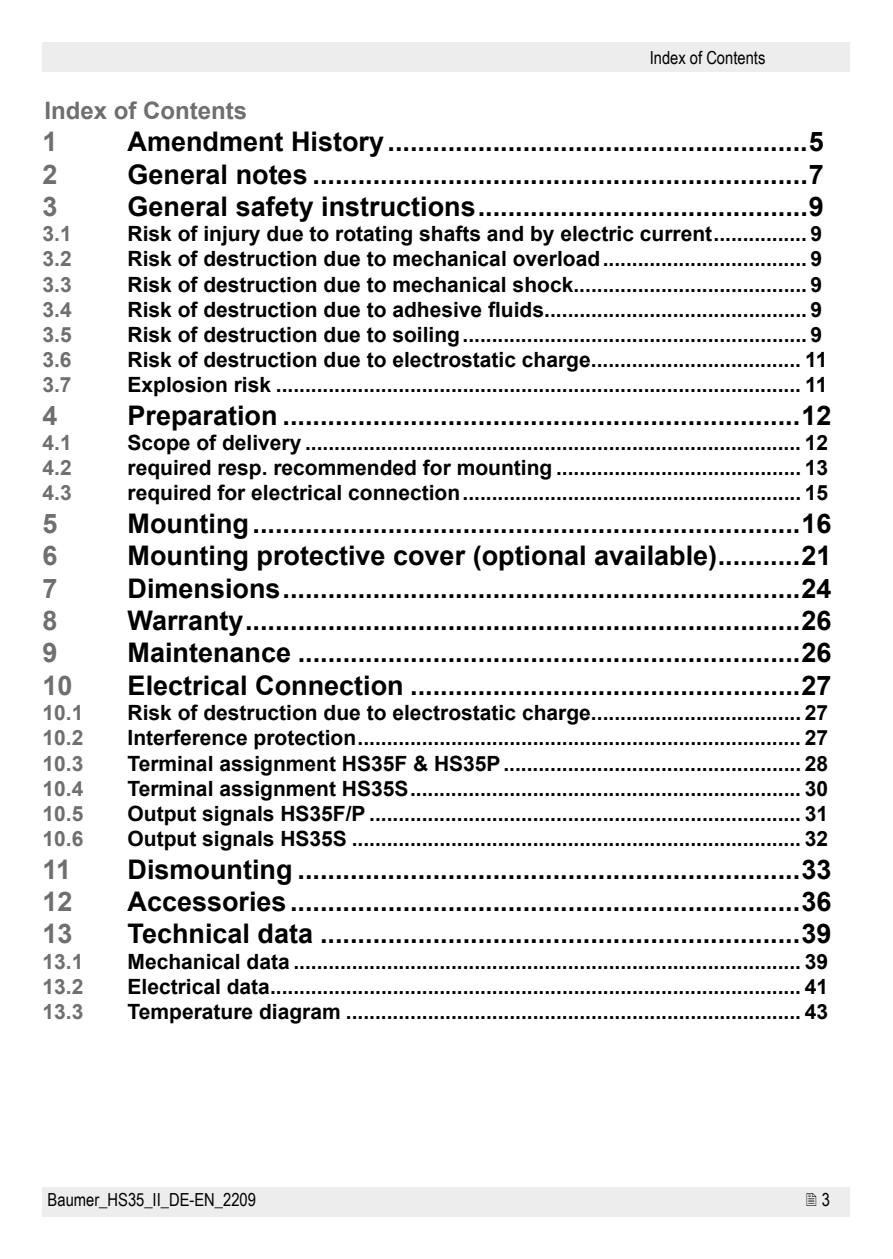
<style>
.page{position:relative;width:893px;height:1259px;background:#fff}
.page>*{position:absolute;margin:0;border:0;box-sizing:border-box;transform-origin:0 0}
.t1{font:700 27px "Arial";color:#000}
.t2{font:700 27px "Arial";color:#706f6f}
.t3{font:700 24px "Arial";color:#706f6f}
.t4{font:700 21px "Arial";color:#000}
.t5{font:700 21px "Arial";color:#706f6f}
.t6{font:18px "Arial Narrow";color:#000}
</style>
<div class="page">
<div style="left:43px;top:43px;width:807px;height:29px;background:#ededee"></div>
<div style="left:43px;top:1187px;width:807px;height:29px;background:#ededee"></div>
<p class="t6" style="left:650px;top:44px;width:117px">Index of Contents</p>
<p class="t3" style="left:44px;top:93px;width:204px">Index of Contents</p>
<p class="t2" style="left:43px;top:123px;width:17px">1</p>
<p class="t1" style="left:128px;top:123px;width:698px">Amendment History........................................................5</p>
<p class="t2" style="left:43px;top:155px;width:17px">2</p>
<p class="t1" style="left:128px;top:155px;width:698px">General notes ..................................................................7</p>
<p class="t2" style="left:43px;top:187px;width:17px">3</p>
<p class="t1" style="left:128px;top:187px;width:698px">General safety instructions............................................9</p>
<p class="t5" style="left:43px;top:219px;width:31px">3.1</p>
<p class="t4" style="left:128px;top:219px;width:696px">Risk of injury due to rotating shafts and by electric current................ 9</p>
<p class="t5" style="left:43px;top:244px;width:31px">3.2</p>
<p class="t4" style="left:128px;top:244px;width:696px">Risk of destruction due to mechanical overload................................... 9</p>
<p class="t5" style="left:42px;top:269px;width:31px">3.3</p>
<p class="t4" style="left:128px;top:269px;width:696px">Risk of destruction due to mechanical shock........................................ 9</p>
<p class="t5" style="left:42px;top:294px;width:31px">3.4</p>
<p class="t4" style="left:128px;top:294px;width:696px">Risk of destruction due to adhesive fluids............................................. 9</p>
<p class="t5" style="left:42px;top:320px;width:31px">3.5</p>
<p class="t4" style="left:128px;top:320px;width:696px">Risk of destruction due to soiling........................................................... 9</p>
<p class="t5" style="left:42px;top:345px;width:31px">3.6</p>
<p class="t4" style="left:128px;top:345px;width:701px">Risk of destruction due to electrostatic charge.................................... 11</p>
<p class="t5" style="left:42px;top:370px;width:31px">3.7</p>
<p class="t4" style="left:127px;top:370px;width:701px">Explosion risk .......................................................................................... 11</p>
<p class="t2" style="left:43px;top:396px;width:17px">4</p>
<p class="t1" style="left:128px;top:396px;width:705px">Preparation .....................................................................12</p>
<p class="t5" style="left:43px;top:428px;width:31px">4.1</p>
<p class="t4" style="left:128px;top:428px;width:702px">Scope of delivery ..................................................................................... 12</p>
<p class="t5" style="left:43px;top:453px;width:31px">4.2</p>
<p class="t4" style="left:128px;top:453px;width:702px">required resp. recommended for mounting .......................................... 13</p>
<p class="t5" style="left:43px;top:478px;width:31px">4.3</p>
<p class="t4" style="left:128px;top:478px;width:702px">required for electrical connection.......................................................... 15</p>
<p class="t2" style="left:43px;top:504px;width:17px">5</p>
<p class="t1" style="left:128px;top:504px;width:705px">Mounting.........................................................................16</p>
<p class="t2" style="left:43px;top:537px;width:17px">6</p>
<p class="t1" style="left:128px;top:537px;width:705px">Mounting protective cover (optional available)...........21</p>
<p class="t2" style="left:43px;top:569px;width:17px">7</p>
<p class="t1" style="left:128px;top:569px;width:705px">Dimensions.....................................................................24</p>
<p class="t2" style="left:43px;top:601px;width:17px">8</p>
<p class="t1" style="left:128px;top:601px;width:705px">Warranty..........................................................................26</p>
<p class="t2" style="left:43px;top:634px;width:17px">9</p>
<p class="t1" style="left:128px;top:634px;width:705px">Maintenance ...................................................................26</p>
<p class="t2" style="left:43px;top:666px;width:32px">10</p>
<p class="t1" style="left:128px;top:666px;width:705px">Electrical Connection ....................................................27</p>
<p class="t5" style="left:43px;top:698px;width:42px">10.1</p>
<p class="t4" style="left:128px;top:698px;width:702px">Risk of destruction due to electrostatic charge.................................... 27</p>
<p class="t5" style="left:43px;top:723px;width:42px">10.2</p>
<p class="t4" style="left:128px;top:723px;width:702px">Interference protection............................................................................ 27</p>
<p class="t5" style="left:42px;top:748px;width:42px">10.3</p>
<p class="t4" style="left:128px;top:748px;width:702px">Terminal assignment HS35F &amp; HS35P................................................... 28</p>
<p class="t5" style="left:42px;top:773px;width:42px">10.4</p>
<p class="t4" style="left:128px;top:773px;width:702px">Terminal assignment HS35S................................................................... 30</p>
<p class="t5" style="left:42px;top:798px;width:42px">10.5</p>
<p class="t4" style="left:128px;top:798px;width:702px">Output signals HS35F/P .......................................................................... 31</p>
<p class="t5" style="left:42px;top:824px;width:42px">10.6</p>
<p class="t4" style="left:128px;top:824px;width:702px">Output signals HS35S ............................................................................. 32</p>
<p class="t2" style="left:43px;top:850px;width:30px">11</p>
<p class="t1" style="left:128px;top:850px;width:705px">Dismounting ...................................................................33</p>
<p class="t2" style="left:42px;top:882px;width:32px">12</p>
<p class="t1" style="left:128px;top:882px;width:705px">Accessories....................................................................36</p>
<p class="t2" style="left:43px;top:915px;width:32px">13</p>
<p class="t1" style="left:128px;top:915px;width:705px">Technical data ................................................................39</p>
<p class="t5" style="left:43px;top:946px;width:42px">13.1</p>
<p class="t4" style="left:128px;top:946px;width:702px">Mechanical data ....................................................................................... 39</p>
<p class="t5" style="left:43px;top:971px;width:42px">13.2</p>
<p class="t4" style="left:128px;top:971px;width:702px">Electrical data........................................................................................... 41</p>
<p class="t5" style="left:43px;top:996px;width:42px">13.3</p>
<p class="t4" style="left:128px;top:996px;width:702px">Temperature diagram .............................................................................. 43</p>
<p class="t6" style="left:48px;top:1186px;width:210px">Baumer_HS35_II_DE-EN_2209</p>
<p class="t6" style="left:822px;top:1186px;width:10px">3</p>
</div>
